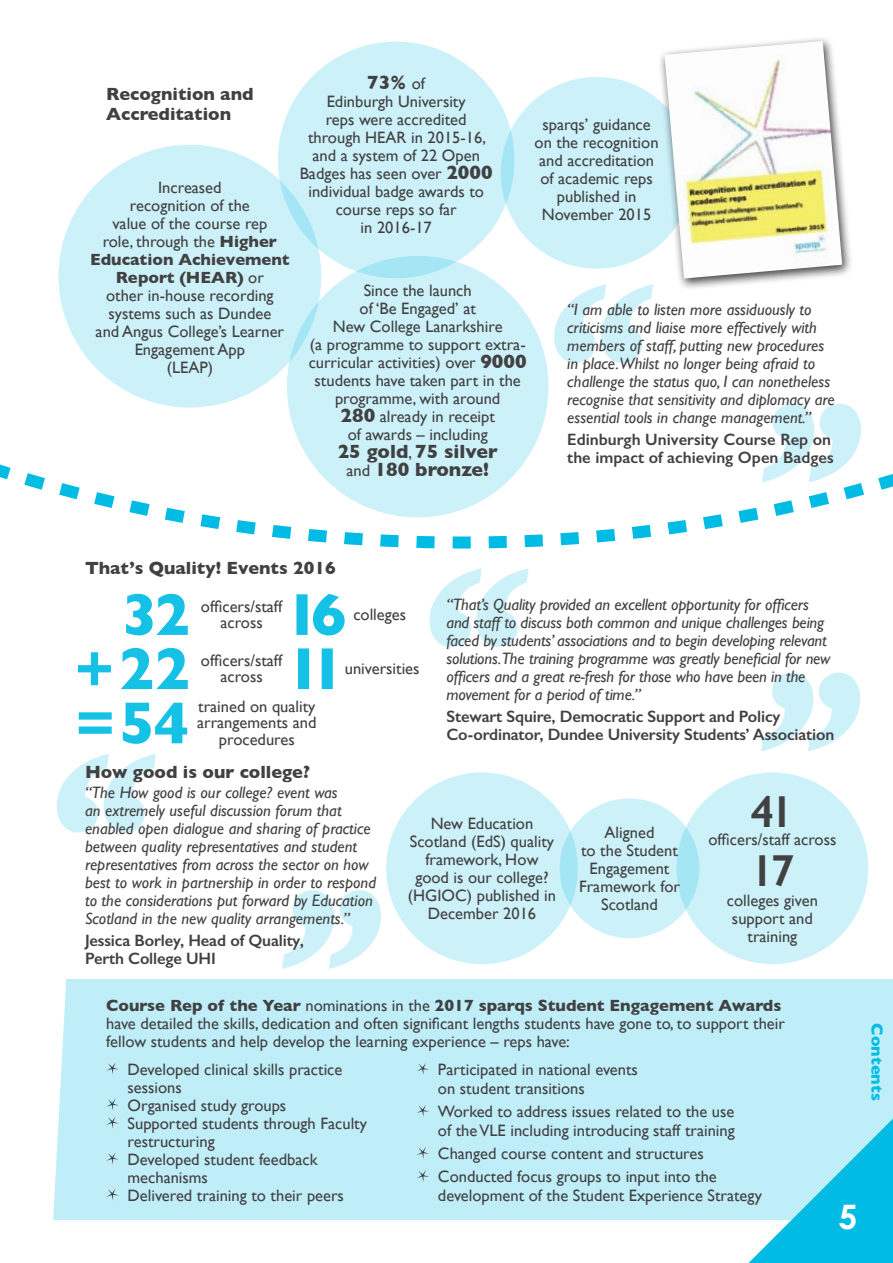
<style>
.page{position:relative;width:893px;height:1263px;background:#fff}
.page>*{position:absolute;margin:0;border:0;box-sizing:border-box;transform-origin:0 0}
.t1{font:600 45px "Gill Sans";color:#414142}
.t2{font:700 33.75px "Century Gothic";color:#fff}
.t3{font:700 19.5px/18px "Gill Sans";color:#414142;text-align:center}
.t4{font:700 18px/19.5px "Gill Sans";color:#414142}
.t5{font:16.5px/18px "Gill Sans";color:#414142;text-align:center}
.t6{font:italic 16.5px/18px "Gill Sans";color:#414142}
.t7{font:600 16.5px/18px "Gill Sans";letter-spacing:-.01em;color:#414142}
.t8{font:700 16.5px "Gill Sans";color:#00bce4}
.s1{font-weight:700}
.s2{font-weight:400;font-size:16.5px}
.s3{font-weight:700;font-size:19.5px}
</style>
<div class="page">
<svg style="left:0;top:41px;width:893px;height:508px"></svg>
<svg style="left:554px;top:284px;width:99px;height:79px"></svg>
<svg style="left:762px;top:404px;width:99px;height:78px"></svg>
<svg style="left:429px;top:568px;width:100px;height:79px"></svg>
<svg style="left:761px;top:673px;width:99px;height:78px"></svg>
<svg style="left:57px;top:754px;width:99px;height:78px"></svg>
<svg style="left:282px;top:890px;width:99px;height:79px"></svg>
<div style="left:53px;top:979px;width:840px;height:241px;background:#c0eef8"></div>
<div style="left:501px;top:77px;width:191px;height:192px;background:#cdf1f9;border-radius:50%"></div>
<div style="left:58px;top:145px;width:263px;height:263px;background:#cdf1f9;border-radius:50%"></div>
<div style="left:287px;top:256px;width:262px;height:261px;background:#cdf1f9;border-radius:50%"></div>
<div style="left:278px;top:42px;width:236px;height:236px;background:#cdf1f9;border-radius:50%"></div>
<svg style="left:126px;top:594px;width:62px;height:41px"></svg>
<svg style="left:296px;top:594px;width:49px;height:41px"></svg>
<svg style="left:79px;top:703px;width:108px;height:41px"></svg>
<svg style="left:78px;top:648px;width:110px;height:41px"></svg>
<svg style="left:298px;top:648px;width:35px;height:41px"></svg>
<div style="left:386px;top:772px;width:192px;height:192px;background:#cdf1f9;border-radius:50%"></div>
<div style="left:676px;top:772px;width:192px;height:192px;background:#cdf1f9;border-radius:50%"></div>
<svg style="left:560px;top:798px;width:139px;height:140px;background:#c7eff8"></svg>
<svg style="left:106px;top:1062px;width:13px;height:13px"></svg>
<svg style="left:106px;top:1098px;width:13px;height:31px"></svg>
<svg style="left:106px;top:1152px;width:13px;height:13px"></svg>
<svg style="left:106px;top:1188px;width:13px;height:13px"></svg>
<svg style="left:417px;top:1063px;width:12px;height:12px"></svg>
<svg style="left:417px;top:1105px;width:12px;height:12px"></svg>
<svg style="left:417px;top:1147px;width:12px;height:12px"></svg>
<svg style="left:417px;top:1170px;width:12px;height:12px"></svg>
<div style="left:657px;top:35px;width:218px;height:277px;background:#000;opacity:.75"></div>
<img style="left:664px;top:41px;width:178px;height:238px">
<svg style="left:748px;top:1118px;width:145px;height:145px;background:#66d6ee"></svg>
<p class="t4" style="left:106px;top:84px;width:149px">Recognition and<br>Accreditation</p>
<p class="t5" style="left:90px;top:178px;width:201px">Increased<br>recognition of the<br>value of the course rep<br>role, through the <span class="s1">Higher<br>Education Achievement<br>Report (HEAR)</span> or<br>other in-house recording systems such as Dundee<br>and Angus College’s Learner<br>Engagement App<br>(LEAP)</p>
<p class="t3" style="left:367px;top:73px;width:59px">73% <span class="s2">of</span></p>
<p class="t5" style="left:300px;top:92px;width:195px">Edinburgh University<br>reps were accredited through HEAR in 2015-16, and a system of 22 Open<br>Badges has seen over <span class="s3">2000 </span>individual badge awards to course reps so far<br>in 2016-17</p>
<p class="t5" style="left:535px;top:115px;width:125px">sparqs’ guidance on the recognition and accreditation of academic reps published in<br>November 2015</p>
<p class="t5" style="left:309px;top:281px;width:219px">Since the launch<br>of ‘Be Engaged’ at<br>New College Lanarkshire<br>(a programme to support extra&shy;curricular activities) over <span class="s3">9000 </span>students have taken part in the programme, with around<br><span class="s3">280</span> already in receipt<br>of awards – including</p>
<p class="t3" style="left:338px;top:442px;width:162px">25 gold<span class="s2">,</span> 75 silver <span class="s2">and</span> 180 bronze!</p>
<p class="t6" style="left:567px;top:300px;width:269px">“I am able to listen more assiduously to criticisms and liaise more effectively with members of staff, putting new procedures in place.Whilst no longer being afraid to challenge the status quo, I can nonetheless recognise that sensitivity and diplomacy are essential tools in change management.”</p>
<p class="t7" style="left:567px;top:431px;width:268px">Edinburgh University Course Rep on the impact of achieving Open Badges</p>
<p class="t4" style="left:85px;top:558px;width:252px">That’s Quality! Events 2016</p>
<p class="t5" style="left:201px;top:598px;width:83px;line-height:16.5px">officers/staff across</p>
<p class="t5" style="left:353px;top:605px;width:54px">colleges</p>
<p class="t5" style="left:201px;top:652px;width:83px;line-height:16.5px">officers/staff across</p>
<p class="t5" style="left:345px;top:659px;width:76px">universities</p>
<p class="t5" style="left:197px;top:698px;width:121px;line-height:16.5px">trained on quality arrangements and procedures</p>
<p class="t6" style="left:446px;top:595px;width:385px">“That’s Quality provided an excellent opportunity for officers and staff to discuss both common and unique challenges being faced by students’ associations and to begin developing relevant solutions.The training programme was greatly beneficial for new officers and a great re-fresh for those who have been in the movement for a period of time.”</p>
<p class="t7" style="left:446px;top:707px;width:389px">Stewart Squire, Democratic Support and Policy<br>Co‑ordinator, Dundee University Students’ Association</p>
<p class="t4" style="left:85px;top:762px;width:226px">How good is our college?</p>
<p class="t6" style="left:85px;top:783px;width:293px">“The How good is our college? event was<br>an extremely useful discussion forum that enabled open dialogue and sharing of practice between quality representatives and student representatives from across the sector on how best to work in partnership in order to respond to the considerations put forward by Education Scotland in the new quality arrangements.”</p>
<p class="t7" style="left:85px;top:931px;width:220px">Jessica Borley, Head of Quality,<br>Perth College UHI</p>
<p class="t5" style="left:408px;top:814px;width:150px">New Education<br>Scotland (EdS) quality framework, How good is our college? (HGIOC) published in<br>December 2016</p>
<p class="t5" style="left:579px;top:823px;width:102px">Aligned<br>to the Student<br>Engagement<br>Framework for<br>Scotland</p>
<h1 class="t1" style="left:751px;top:784px;width:45px">41</h1>
<p class="t5" style="left:708px;top:830px;width:130px">officers/staff across</p>
<h1 class="t1" style="left:750px;top:844px;width:46px">17</h1>
<p class="t5" style="left:727px;top:892px;width:93px">colleges given support and training</p>
<p class="t5" style="left:106px;top:996px;width:680px;text-align:left"><span class="s1">Course Rep of the Year</span> nominations in the <span class="s1">2017 sparqs Student Engagement Awards </span>have detailed the skills, dedication and often significant lengths students have gone to, to support their fellow students and help develop the learning experience – reps have:</p>
<p class="t5" style="left:128px;top:1060px;width:241px;text-align:left">Developed clinical skills practice sessions<br>Organised study groups<br>Supported students through Faculty restructuring<br>Developed student feedback mechanisms<br>Delivered training to their peers</p>
<p class="t5" style="left:438px;top:1060px;width:201px;line-height:18.9px;text-align:left">Participated in national events on student transitions</p>
<p class="t5" style="left:438px;top:1102px;width:298px;line-height:18.9px;text-align:left">Worked to address issues related to the use of the VLE including introducing staff training</p>
<p class="t5" style="left:438px;top:1142px;width:280px;line-height:23.1px;text-align:left">Changed course content and structures<br>Conducted focus groups to input into the</p>
<p class="t5" style="left:438px;top:1186px;width:326px">development of the Student Experience Strategy</p>
<h2 class="t2" style="left:839px;top:1196px;width:20px">5</h2>
<p class="t8" style="left:890px;top:1023px;width:79px;rotate:90deg">Contents</p>
</div>
